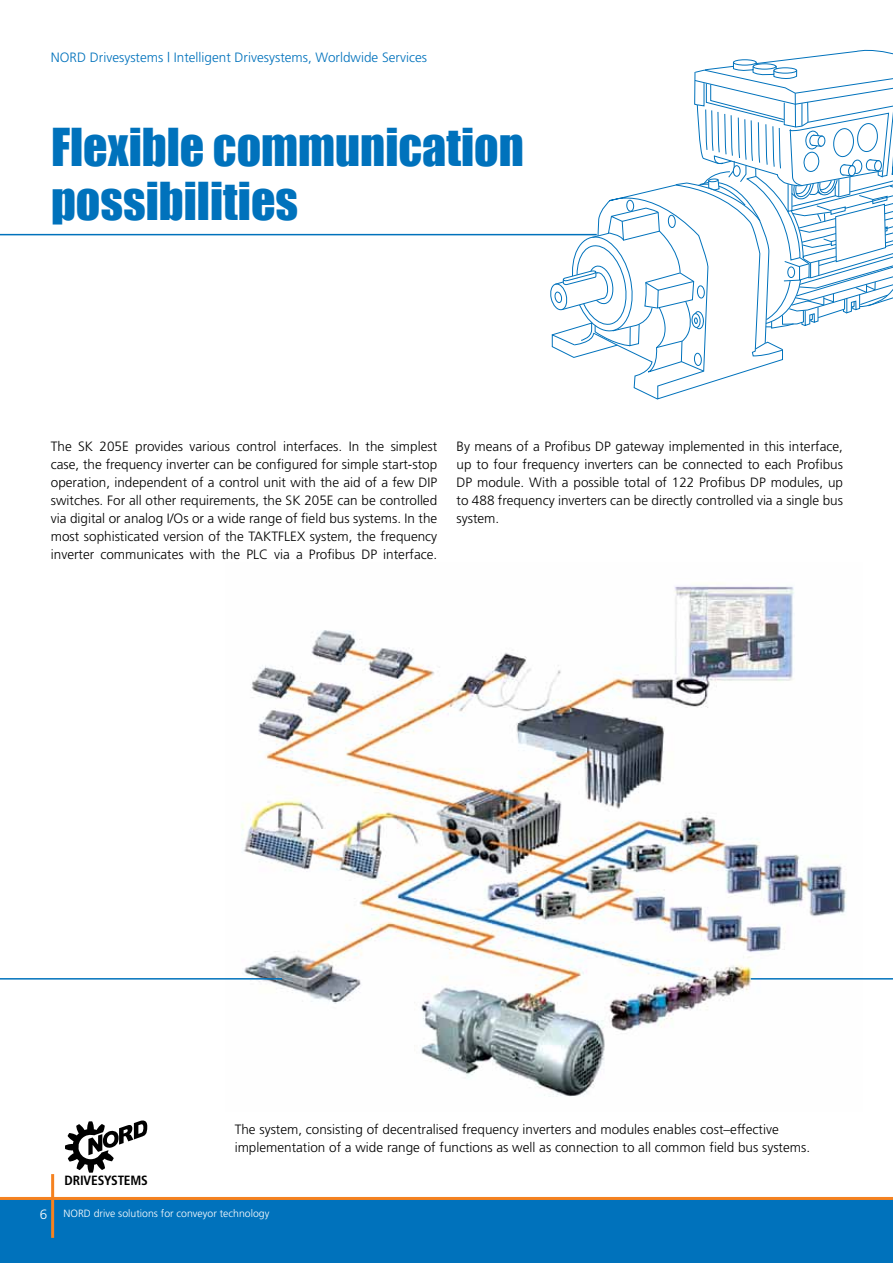
<style>
.page{position:relative;width:893px;height:1263px;background:#fff}
.page>*{position:absolute;margin:0;border:0;box-sizing:border-box;transform-origin:0 0}
.t1{font:48px/54px "Impact";color:#0072bc}
.t2{font:300 13.5px/18px "Frutiger";color:#000;text-align:justify}
.t3{font:300 13.5px "Frutiger";color:#0072bc}
.t4{font:700 condensed 13.35px "Frutiger";letter-spacing:-.01em;color:#000}
.t5{font:300 10.5px "Frutiger";color:#fff}
.s1{font-size:13.5px}
</style>
<div class="page">
<div style="left:0;top:1198px;width:893px;height:65px;background:#0072bc"></div>
<hr style="left:0;top:1197px;width:893px;height:3px;background:#f58220">
<hr style="left:51px;top:1174px;width:3px;height:64px;background:#f58220">
<svg style="left:65px;top:1120px;width:82px;height:53px"></svg>
<svg style="left:550px;top:49px;width:343px;height:351px"></svg>
<img style="left:226px;top:586px;width:637px;height:511px">
<hr style="left:0;top:234px;width:597px;height:1px;background:#0072bc">
<hr style="left:751px;top:978px;width:142px;height:1px;background:#0072bc">
<hr style="left:0;top:978px;width:282px;height:1px;background:#0072bc">
<p class="t3" style="left:51px;top:49px;width:378px">NORD Drivesystems | Intelligent Drivesystems, Worldwide Services</p>
<h1 class="t1" style="left:51px;top:119px;width:474px">Flexible communication possibilities</h1>
<p class="t2" style="left:51px;top:438px;width:388px">The SK 205E provides various control interfaces. In the simplest case, the frequency inverter can be configured for simple start-stop operation, independent of a control unit with the aid of a few DIP switches. For all other requirements, the SK 205E can be controlled via digital or analog I/Os or a wide range of field bus systems. In the most sophisticated version of the TAKTFLEX system, the frequency inverter communicates with the PLC via a Profibus DP interface.</p>
<p class="t2" style="left:457px;top:438px;width:388px">By means of a Profibus DP gateway implemented in this interface, up to four frequency inverters can be connected to each Profibus DP module. With a possible total of 122 Profibus DP modules, up to 488 frequency inverters can be directly controlled via a single bus system.</p>
<p class="t4" style="left:64px;top:1173px;width:85px">DRIVESYSTEMS</p>
<p class="t2" style="left:235px;top:1120px;width:577px">The system, consisting of decentralised frequency inverters and modules enables cost–effective implementation of a wide range of functions as well as connection to all common field bus systems.</p>
<p class="t5" style="left:40px;top:1207px;width:231px"><span class="s1">6</span> NORD drive solutions for conveyor technology</p>
</div>
